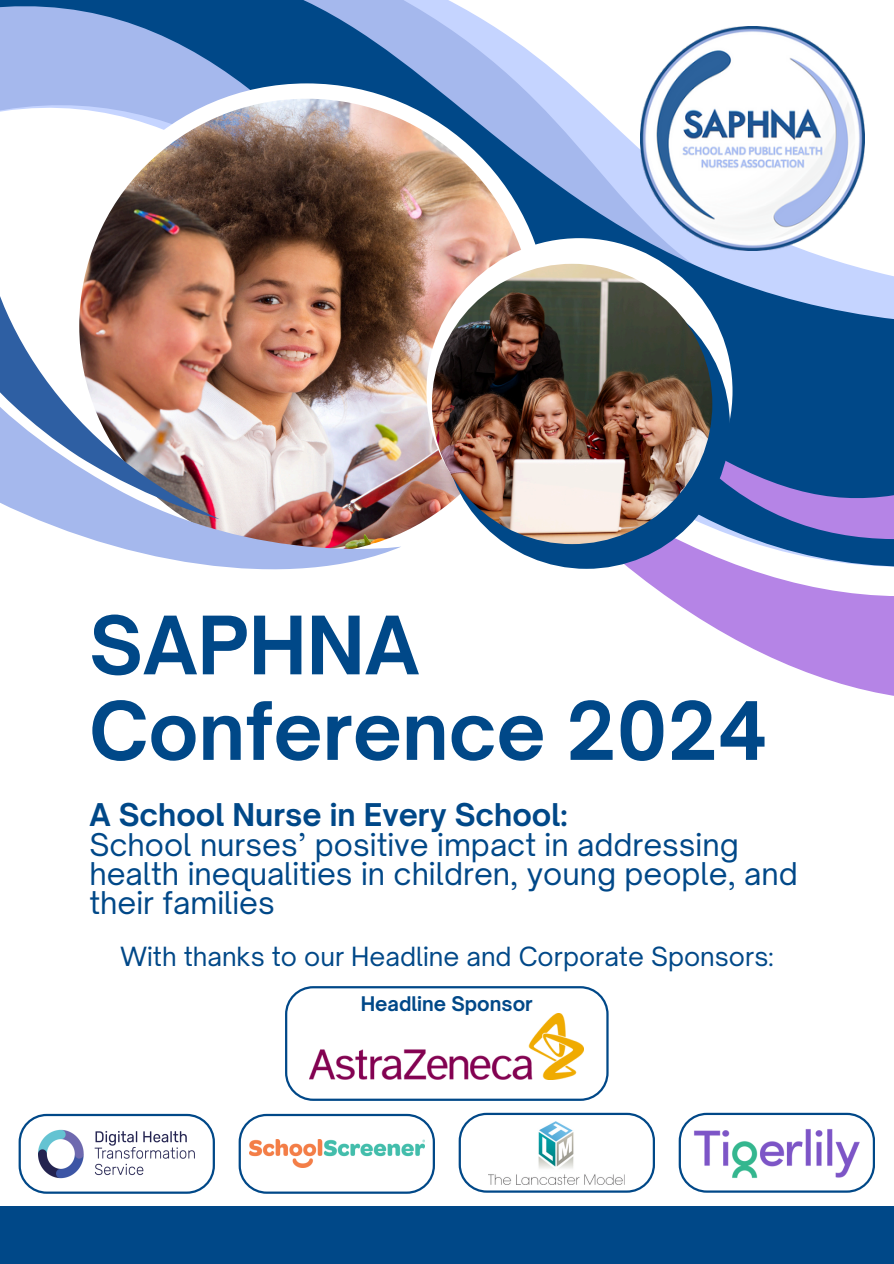
<style>
.page{position:relative;width:894px;height:1264px;background:#fff}
.page>*{position:absolute;margin:0;border:0;box-sizing:border-box;transform-origin:0 0}
.t1{font:700 76.95px/85.5px "Open Sauce One";color:#004888}
.t2{font:30px/29.2px "Open Sauce One";color:#004888}
.t3{font:25.35px "Open Sauce One";color:#004888}
.t4{font:700 19.35px "Open Sauce One";color:#004888}
.s1{font-weight:700}
</style>
<div class="page">
<svg style="left:0;top:0;width:865px;height:247px"></svg>
<svg style="left:630px;top:236px;width:263px;height:449px"></svg>
<div style="left:64px;top:83px;width:485px;height:486px;background:#fff;border-radius:50%"></div>
<img style="left:79px;top:99px;width:455px;height:454px;border-radius:50%">
<div style="left:426px;top:238px;width:306px;height:306px;background:#fff;border-radius:50%"></div>
<div style="left:443px;top:282px;width:286px;height:287px;background:#004888;border-radius:50%"></div>
<img style="left:432px;top:264px;width:280px;height:280px;border-radius:50%">
<img style="left:76px;top:291px;width:325px;height:279px">
<img style="left:0;top:209px;width:295px;height:325px">
<img style="left:640px;top:27px;width:224px;height:224px">
<div style="left:0;top:1205px;width:893px;height:58px;background:#004888"></div>
<svg style="left:19px;top:1113px;width:195px;height:80px"></svg>
<img style="left:38px;top:1129px;width:157px;height:49px">
<svg style="left:238px;top:1113px;width:196px;height:80px"></svg>
<img style="left:249px;top:1139px;width:175px;height:28px">
<svg style="left:285px;top:986px;width:323px;height:114px"></svg>
<img style="left:310px;top:1013px;width:273px;height:66px">
<svg style="left:458px;top:1112px;width:196px;height:80px"></svg>
<img style="left:488px;top:1121px;width:136px;height:63px">
<svg style="left:678px;top:1112px;width:196px;height:80px"></svg>
<img style="left:690px;top:1125px;width:173px;height:56px">
<p class="t1" style="left:89px;top:602px;width:679px">SAPHNA<br>Conference 2024</p>
<p class="t2" style="left:89px;top:800px;width:709px"><span class="s1">A School Nurse in Every School:<br></span>School nurses’ positive impact in addressing health inequalities in children, young people, and their families</p>
<p class="t3" style="left:120px;top:940px;width:654px">With thanks to our Headline and Corporate Sponsors:</p>
<h3 class="t4" style="left:360px;top:992px;width:173px">Headline Sponsor</h3>
</div>
